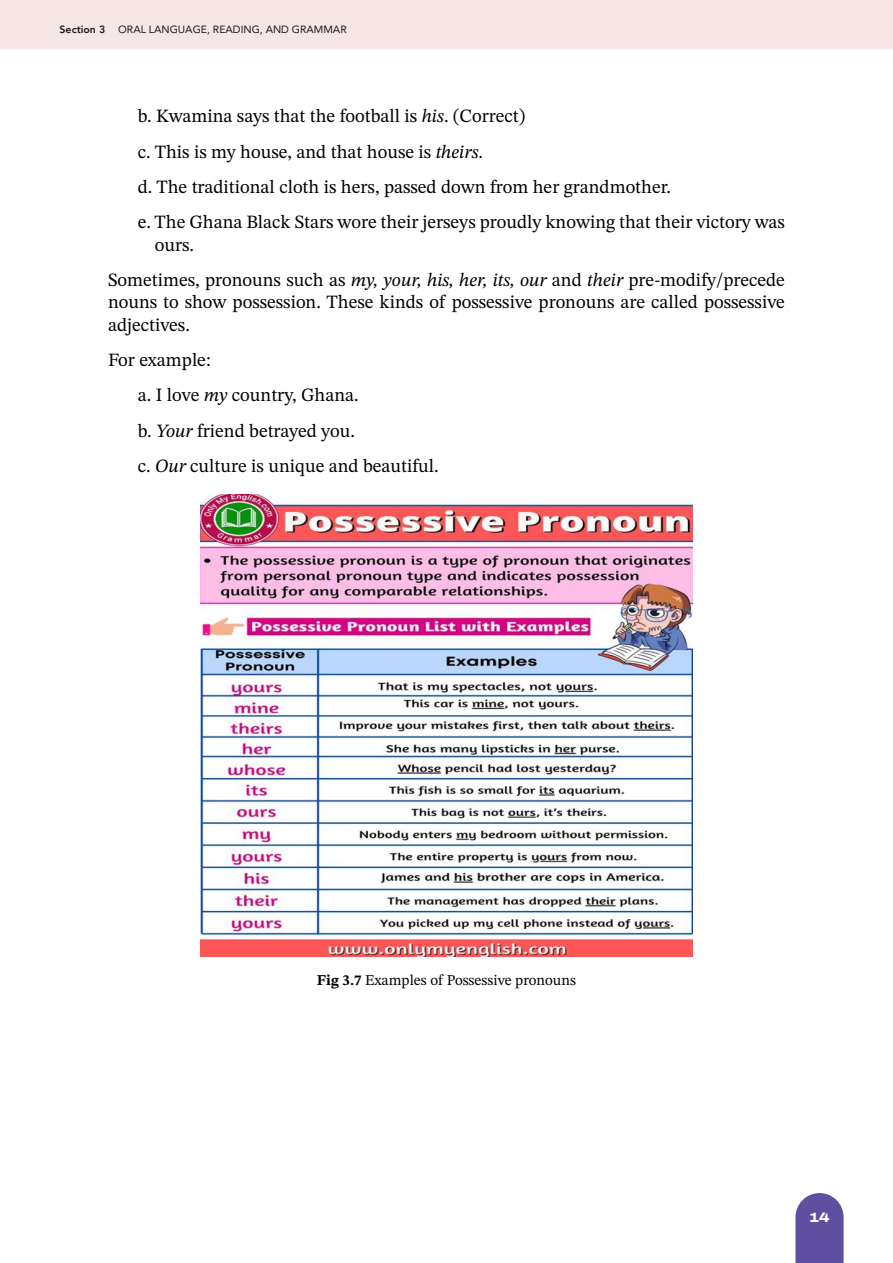
<style>
.page{position:relative;width:893px;height:1263px;background:#fff}
.page>*{position:absolute;margin:0;border:0;box-sizing:border-box;transform-origin:0 0}
.t1{font:18.75px/35.2px "STIX Two Text";color:#000}
.t2{font:15px "STIX Two Text";color:#000}
.t3{font:800 13.5px "Archivo Expanded";color:#fff}
.t4{font:10.5px "Avenir";color:#1a1a1a}
.s1{font-weight:800}
.s2{font-style:italic}
.s3{font-weight:700}
</style>
<div class="page">
<div style="left:0;top:0;width:893px;height:49px;background:#f6e6e4"></div>
<svg style="left:795px;top:1193px;width:49px;height:70px;background:#6d5fa9"></svg>
<img style="left:201px;top:494px;width:491px;height:463px">
<p class="t4" style="left:60px;top:21px;width:289px"><span class="s1">Section 3</span> ORAL LANGUAGE, READING, AND GRAMMAR</p>
<p class="t1" style="left:138px;top:98px;width:649px">b. Kwamina says that the football is <span class="s2">his</span>. (Correct)<br>c. This is my house, and that house is <span class="s2">theirs</span>.<br>d. The traditional cloth is hers, passed down from her grandmother.<br>e. The Ghana Black Stars wore their jerseys proudly knowing that their victory was</p>
<p class="t1" style="left:108px;top:227px;width:678px;text-indent:47px">ours.<br>Sometimes, pronouns such as <span class="s2">my, your, his, her, its, our</span> and <span class="s2">their</span> pre-modify/precede</p>
<p class="t1" style="left:108px;top:291px;width:678px;line-height:22.5px">nouns to show possession. These kinds of possessive pronouns are called possessive adjectives.</p>
<p class="t1" style="left:138px;top:342px;width:303px;text-indent:-30px">For example:<br>a. I love <span class="s2">my</span> country, Ghana.<br>b. <span class="s2">Your</span> friend betrayed you.<br>c. <span class="s2">Our</span> culture is unique and beautiful.</p>
<p class="t2" style="left:317px;top:969px;width:261px"><span class="s3">Fig 3.7</span> Examples of Possessive pronouns</p>
<p class="t3" style="left:809px;top:1207px;width:22px">14</p>
</div>
